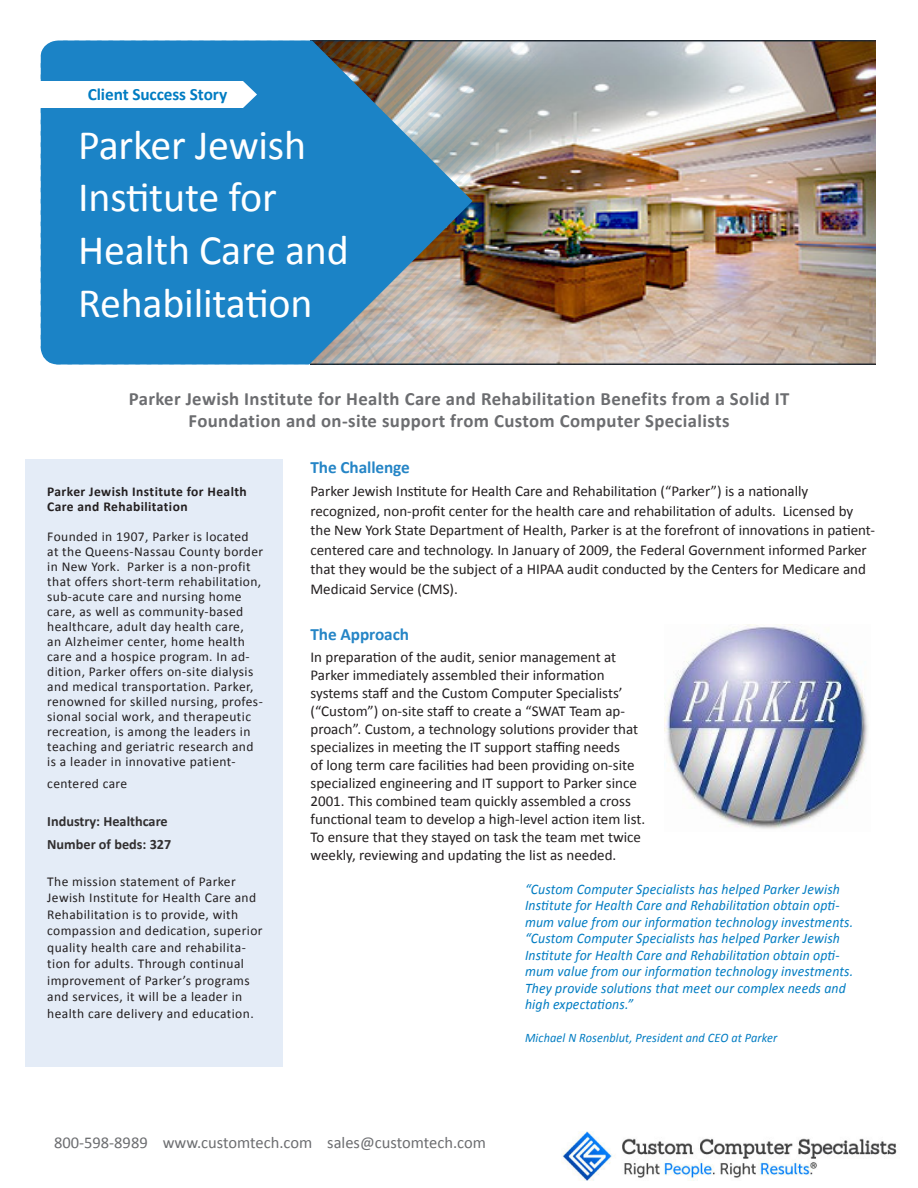
<style>
.page{position:relative;width:918px;height:1188px;background:#fff}
.page>*{position:absolute;margin:0;border:0;box-sizing:border-box;transform-origin:0 0}
.headline{font:42px "Calibri";letter-spacing:-.005em;color:#fff}
.t1{font:700 18.75px/21.6px "Calibri";letter-spacing:.02em;color:#6c6d70;text-align:center}
.subhead_1_Calibri{font:700 17.25px "Calibri";letter-spacing:-.005em;color:#2585c6}
.subhead_1_Calibri-2{font:700 17.25px "Calibri";letter-spacing:-.005em;color:#007cc2}
.address_body{font:16.5px "Calibri";color:#6c6d70}
.t2{font:15px/18px "Calibri";color:#231f20}
.t3{font:italic 14.55px/16.5px "Calibri";letter-spacing:.01em;color:#007cc2;scale:.94 1}
.body_small_Calibri{font:700 14.25px "Calibri";color:#312f30}
.t4{font:13.5px/15px "Calibri";letter-spacing:.03em;color:#231f20}
.t5{font:700 13.5px/15px "Calibri";letter-spacing:.03em;color:#231f20}
.t6{font:italic 12.9px "Calibri";letter-spacing:.01em;color:#007cc2;scale:.94 1}
.s1{color:#fff}
</style>
<div class="page">
<img style="left:40px;top:40px;width:836px;height:324px">
<svg style="left:41px;top:40px;width:432px;height:324px;background:#3688bb"></svg>
<div style="left:26px;top:459px;width:257px;height:607px;background:#e4ecf7"></div>
<svg style="left:40px;top:81px;width:217px;height:27px"></svg>
<img style="left:664px;top:625px;width:204px;height:204px">
<img style="left:562px;top:1131px;width:335px;height:50px">
<p class="subhead_1_Calibri-2" style="left:88px;top:83px;width:141px">Client Success Story</p>
<p class="headline" style="left:78px;top:118px;width:230px">Parker Jewish</p>
<p class="headline" style="left:78px;top:171px;width:200px">Institute for</p>
<p class="headline" style="left:78px;top:224px;width:272px">Health Care and</p>
<p class="headline" style="left:78px;top:276px;width:236px">Rehabilitation</p>
<p class="t1" style="left:129px;top:388px;width:662px">Parker Jewish Institute for Health Care and Rehabilitation Benefits from a Solid IT<br>Foundation and on-site support from Custom Computer Specialists</p>
<p class="t5" style="left:47px;top:484px;width:201px">Parker Jewish Institute for Health<br>Care and Rehabilitation</p>
<p class="t4" style="left:47px;top:529px;width:217px">Founded in 1907, Parker is located at the Queens-Nassau County border in New York. Parker is a non-profit that offers short-term rehabilitation, sub-acute care and nursing home care, as well as community-based healthcare, adult day health care,<br>an Alzheimer center, home health care and a hospice program. In ad&shy;dition, Parker offers on-site dialysis and medical transportation. Parker, renowned for skilled nursing, profes&shy;sional social work, and therapeutic recreation, is among the leaders in teaching and geriatric research and is a leader in innovative patient-</p>
<p class="t4" style="left:47px;top:776px;width:82px">centered care</p>
<p class="body_small_Calibri" style="left:47px;top:812px;width:122px">Industry: Healthcare</p>
<p class="body_small_Calibri" style="left:47px;top:835px;width:126px">Number of beds: 327</p>
<p class="t4" style="left:47px;top:873px;width:217px;line-height:16.5px">The mission statement of Parker Jewish Institute for Health Care and Rehabilitation is to provide, with compassion and dedication, superior quality health care and rehabilita&shy;tion for adults. Through continual improvement of Parker’s programs and services, it will be a leader in health care delivery and education.</p>
<p class="subhead_1_Calibri" style="left:310px;top:457px;width:101px">The Challenge</p>
<p class="t2" style="left:310px;top:482px;width:566px;line-height:19.5px">Parker Jewish Institute for Health Care and Rehabilitation (“Parker”) is a nationally recognized, non-profit center for the health care and rehabilitation of adults. Licensed by the New York State Department of Health, Parker is at the forefront of innovations in patient&shy;centered care and technology. In January of 2009, the Federal Government informed Parker that they would be the subject of a HIPAA audit conducted by the Centers for Medicare and Medicaid Service (CMS).</p>
<p class="subhead_1_Calibri" style="left:310px;top:624px;width:100px">The Approach</p>
<p class="t2" style="left:310px;top:648px;width:336px">In preparation of the audit, senior management at Parker immediately assembled their information systems staff and the Custom Computer Specialists’ (“Custom”) on-site staff to create a “SWAT Team ap&shy;proach”. Custom, a technology solutions provider that specializes in meeting the IT support staffing needs<br>of long term care facilities had been providing on-site specialized engineering and IT support to Parker since 2001. This combined team quickly assembled a cross functional team to develop a high-level action item list.<br>To ensure that they stayed on task the team met twice weekly, reviewing and updating the list as needed.</p>
<p class="t3" style="left:525px;top:880px;width:351px">“Custom Computer Specialists has helped Parker Jewish Institute for Health Care and Rehabilitation obtain opti&shy;mum value from our information technology investments. “Custom Computer Specialists has helped Parker Jewish Institute for Health Care and Rehabilitation obtain opti&shy;mum value from our information technology investments.<br>They provide solutions that meet our complex needs and high expectations.”</p>
<p class="t6" style="left:525px;top:1029px;width:350px">Michael N Rosenblut, President and CEO at Parker<span class="s1">chael N Rosen-</span></p>
<p class="address_body" style="left:54px;top:1132px;width:433px">800-598-8989 www.customtech.com sales@customtech.com</p>
</div>
